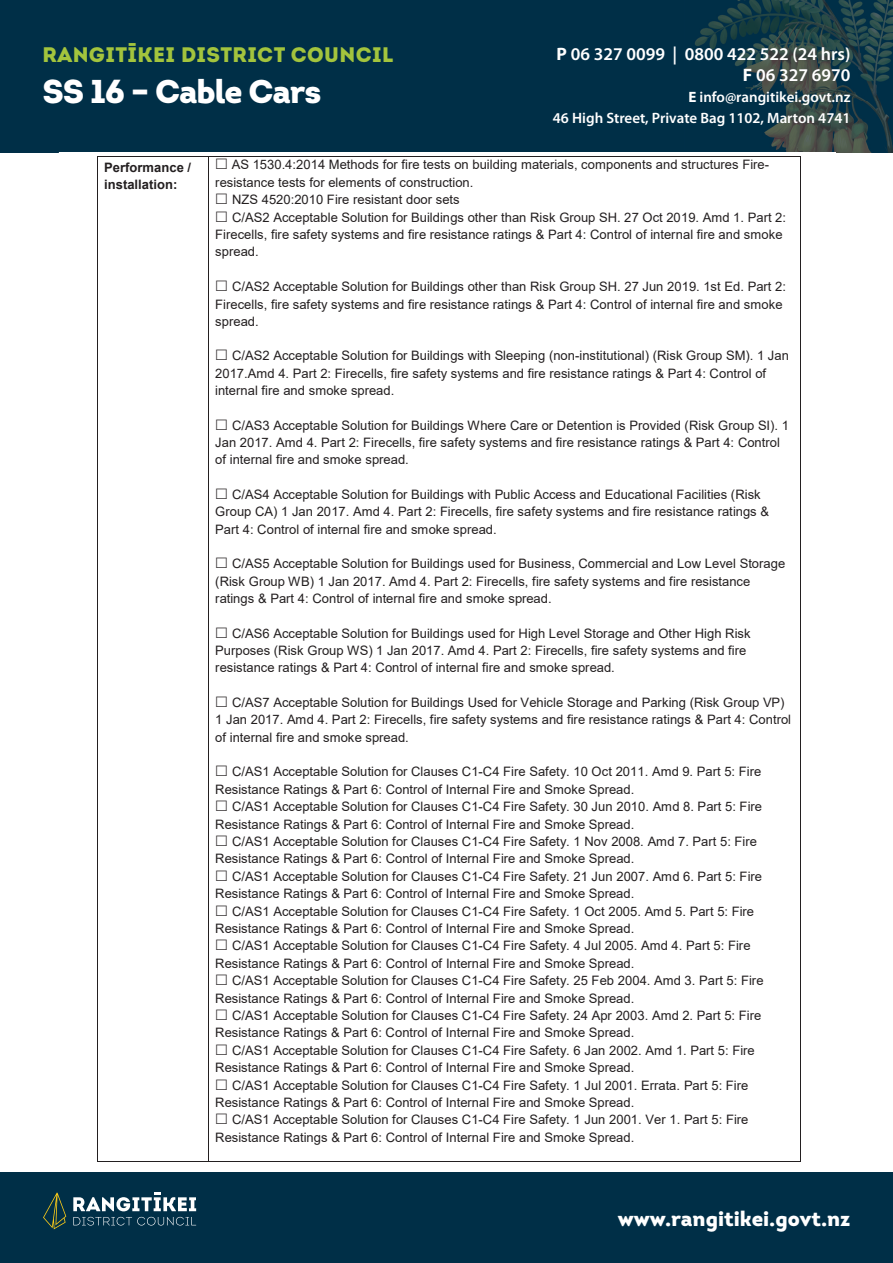
<style>
.page{position:relative;width:893px;height:1263px;background:#fff}
.page>*{position:absolute;margin:0;border:0;box-sizing:border-box;transform-origin:0 0}
.t1{font:900 33px "Intro";letter-spacing:-.03em;color:#fff}
.t2{font:21px "Intro Black Caps";letter-spacing:.02em;color:#a3c43d}
.t3{font:900 21px "Intro";color:#fff}
.t4{font:600 18px/21.6px "Myriad Pro";color:#fff;text-align:right}
.t5{font:600 15px/21px "Myriad Pro";color:#fff;text-align:right}
.t6{font:13.05px/17.4px "Arial";color:#231f20}
.t7{font:700 13.05px/17.2px "Arial";color:#231f20}
.s1{font-weight:700}
</style>
<div class="page">
<div style="left:0;top:1172px;width:893px;height:91px;background:#002f47"></div>
<svg style="left:73px;top:1217px;width:123px;height:8px"></svg>
<svg style="left:43px;top:1193px;width:23px;height:36px"></svg>
<svg style="left:73px;top:1193px;width:123px;height:18px"></svg>
<div style="left:0;top:0;width:893px;height:152px;background:#002f47"></div>
<img style="left:695px;top:0;width:198px;height:152px">
<hr style="left:98px;top:156px;width:110px;height:1px;background:#231f20">
<hr style="left:209px;top:156px;width:591px;height:1px;background:#231f20">
<hr style="left:97px;top:157px;width:1px;height:1004px;background:#231f20">
<hr style="left:98px;top:1161px;width:110px;height:1px;background:#231f20">
<hr style="left:208px;top:157px;width:1px;height:1004px;background:#231f20">
<hr style="left:209px;top:1161px;width:591px;height:1px;background:#231f20">
<hr style="left:800px;top:157px;width:1px;height:1004px;background:#231f20">
<h2 class="t2" style="left:43px;top:41px;width:352px">RANGITĪKEI DISTRICT COUNCIL</h2>
<h1 class="t1" style="left:43px;top:70px;width:280px">SS 16 – Cable Cars</h1>
<h3 class="t4" style="left:557px;top:42px;width:295px"><span class="s1">P</span> 06 327 0099 | 0800 422 522 (24 hrs)<br><span class="s1">F</span> 06 327 6970</h3>
<p class="t5" style="left:553px;top:86px;width:299px"><span class="s1">E</span> info@rangitikei.govt.nz<br>46 High Street, Private Bag 1102, Marton 4741</p>
<p class="t7" style="left:104px;top:159px;width:88px">Performance / installation:</p>
<p class="t6" style="left:232px;top:156px;width:539px">AS 1530.4:2014 Methods for fire tests on building materials, components and structures Fire-</p>
<p class="t6" style="left:215px;top:173px;width:260px">resistance tests for elements of construction.</p>
<p class="t6" style="left:232px;top:191px;width:229px">NZS 4520:2010 Fire resistant door sets</p>
<p class="t6" style="left:232px;top:208px;width:555px">C/AS2 Acceptable Solution for Buildings other than Risk Group SH. 27 Oct 2019. Amd 1. Part 2:</p>
<p class="t6" style="left:215px;top:226px;width:569px">Firecells, fire safety systems and fire resistance ratings &amp; Part 4: Control of internal fire and smoke</p>
<p class="t6" style="left:215px;top:243px;width:45px">spread.</p>
<p class="t6" style="left:215px;top:278px;width:572px;text-indent:17px">C/AS2 Acceptable Solution for Buildings other than Risk Group SH. 27 Jun 2019. 1st Ed. Part 2:<br>Firecells, fire safety systems and fire resistance ratings &amp; Part 4: Control of internal fire and smoke spread.</p>
<p class="t6" style="left:215px;top:347px;width:575px;text-indent:17px">C/AS2 Acceptable Solution for Buildings with Sleeping (non-institutional) (Risk Group SM). 1 Jan<br>2017.Amd 4. Part 2: Firecells, fire safety systems and fire resistance ratings &amp; Part 4: Control of internal fire and smoke spread.</p>
<p class="t6" style="left:215px;top:416px;width:575px;text-indent:17px">C/AS3 Acceptable Solution for Buildings Where Care or Detention is Provided (Risk Group SI). 1<br>Jan 2017. Amd 4. Part 2: Firecells, fire safety systems and fire resistance ratings &amp; Part 4: Control of internal fire and smoke spread.</p>
<p class="t6" style="left:215px;top:486px;width:555px;text-indent:17px">C/AS4 Acceptable Solution for Buildings with Public Access and Educational Facilities (Risk<br>Group CA) 1 Jan 2017. Amd 4. Part 2: Firecells, fire safety systems and fire resistance ratings &amp;<br>Part 4: Control of internal fire and smoke spread.</p>
<p class="t6" style="left:215px;top:555px;width:571px;text-indent:17px">C/AS5 Acceptable Solution for Buildings used for Business, Commercial and Low Level Storage (Risk Group WB) 1 Jan 2017. Amd 4. Part 2: Firecells, fire safety systems and fire resistance ratings &amp; Part 4: Control of internal fire and smoke spread.</p>
<p class="t6" style="left:215px;top:624px;width:537px;text-indent:17px">C/AS6 Acceptable Solution for Buildings used for High Level Storage and Other High Risk<br>Purposes (Risk Group WS) 1 Jan 2017. Amd 4. Part 2: Firecells, fire safety systems and fire resistance ratings &amp; Part 4: Control of internal fire and smoke spread.</p>
<p class="t6" style="left:215px;top:694px;width:577px;text-indent:17px">C/AS7 Acceptable Solution for Buildings Used for Vehicle Storage and Parking (Risk Group VP)<br>1 Jan 2017. Amd 4. Part 2: Firecells, fire safety systems and fire resistance ratings &amp; Part 4: Control of internal fire and smoke spread.</p>
<p class="t6" style="left:215px;top:763px;width:548px;text-indent:17px">C/AS1 Acceptable Solution for Clauses C1-C4 Fire Safety. 10 Oct 2011. Amd 9. Part 5: Fire<br>Resistance Ratings &amp; Part 6: Control of Internal Fire and Smoke Spread.</p>
<p class="t6" style="left:215px;top:798px;width:548px;text-indent:17px">C/AS1 Acceptable Solution for Clauses C1-C4 Fire Safety. 30 Jun 2010. Amd 8. Part 5: Fire<br>Resistance Ratings &amp; Part 6: Control of Internal Fire and Smoke Spread.</p>
<p class="t6" style="left:215px;top:832px;width:543px;text-indent:17px">C/AS1 Acceptable Solution for Clauses C1-C4 Fire Safety. 1 Nov 2008. Amd 7. Part 5: Fire<br>Resistance Ratings &amp; Part 6: Control of Internal Fire and Smoke Spread.</p>
<p class="t6" style="left:215px;top:867px;width:548px;text-indent:17px">C/AS1 Acceptable Solution for Clauses C1-C4 Fire Safety. 21 Jun 2007. Amd 6. Part 5: Fire<br>Resistance Ratings &amp; Part 6: Control of Internal Fire and Smoke Spread.</p>
<p class="t6" style="left:215px;top:902px;width:540px;text-indent:17px">C/AS1 Acceptable Solution for Clauses C1-C4 Fire Safety. 1 Oct 2005. Amd 5. Part 5: Fire<br>Resistance Ratings &amp; Part 6: Control of Internal Fire and Smoke Spread.</p>
<p class="t6" style="left:215px;top:937px;width:537px;text-indent:17px">C/AS1 Acceptable Solution for Clauses C1-C4 Fire Safety. 4 Jul 2005. Amd 4. Part 5: Fire<br>Resistance Ratings &amp; Part 6: Control of Internal Fire and Smoke Spread.</p>
<p class="t6" style="left:215px;top:972px;width:550px;text-indent:17px">C/AS1 Acceptable Solution for Clauses C1-C4 Fire Safety. 25 Feb 2004. Amd 3. Part 5: Fire<br>Resistance Ratings &amp; Part 6: Control of Internal Fire and Smoke Spread.</p>
<p class="t6" style="left:215px;top:1006px;width:548px;text-indent:17px">C/AS1 Acceptable Solution for Clauses C1-C4 Fire Safety. 24 Apr 2003. Amd 2. Part 5: Fire<br>Resistance Ratings &amp; Part 6: Control of Internal Fire and Smoke Spread.</p>
<p class="t6" style="left:215px;top:1041px;width:541px;text-indent:17px">C/AS1 Acceptable Solution for Clauses C1-C4 Fire Safety. 6 Jan 2002. Amd 1. Part 5: Fire<br>Resistance Ratings &amp; Part 6: Control of Internal Fire and Smoke Spread.</p>
<p class="t6" style="left:215px;top:1076px;width:535px;text-indent:17px">C/AS1 Acceptable Solution for Clauses C1-C4 Fire Safety. 1 Jul 2001. Errata. Part 5: Fire<br>Resistance Ratings &amp; Part 6: Control of Internal Fire and Smoke Spread.</p>
<p class="t6" style="left:215px;top:1111px;width:535px;text-indent:17px">C/AS1 Acceptable Solution for Clauses C1-C4 Fire Safety. 1 Jun 2001. Ver 1. Part 5: Fire<br>Resistance Ratings &amp; Part 6: Control of Internal Fire and Smoke Spread.</p>
<h2 class="t3" style="left:618px;top:1205px;width:234px">www.rangitikei.govt.nz</h2>
</div>
